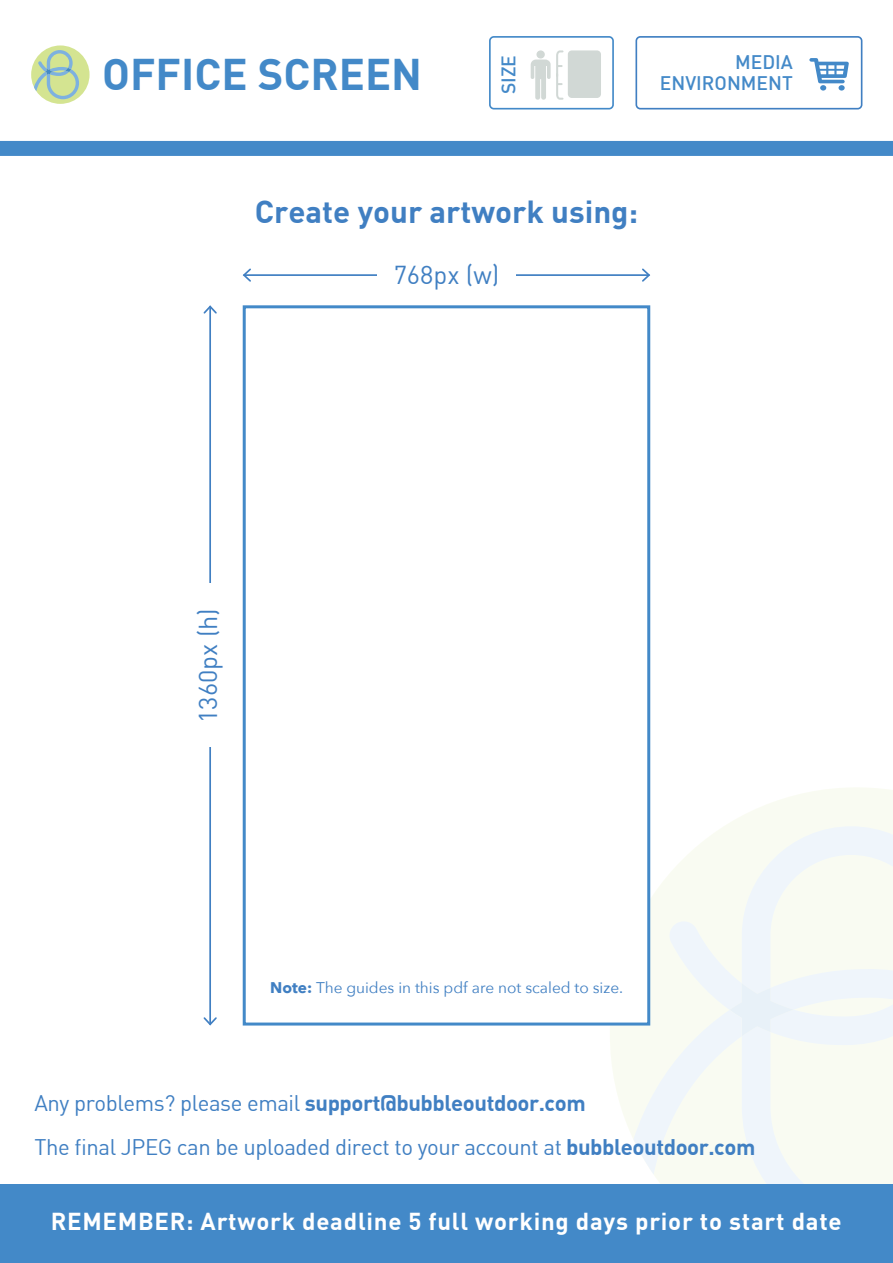
<style>
.page{position:relative;width:893px;height:1263px;background:#fff}
.page>*{position:absolute;margin:0;border:0;box-sizing:border-box;transform-origin:0 0}
.t1{font:700 43.35px "DIN";color:#4389c8}
.t2{font:700 31.35px "DIN";color:#407fc2}
.t3{font:25.35px "DIN";color:#407fc2}
.t4{font:700 24px "DIN";letter-spacing:.03em;color:#fff}
.t5{font:22.05px/43.5px "DIN";letter-spacing:-.02em;color:#407fc2}
.t6{font:500 19.2px "DIN";color:#4389c8}
.t7{font:15.45px "Avenir Next";color:#407fc2}
.s1{font-weight:700}
</style>
<div class="page">
<svg style="left:610px;top:787px;width:283px;height:350px;fill:#f9fbf2"></svg>
<svg style="left:633px;top:826px;width:260px;height:358px"></svg>
<div style="left:243px;top:305px;width:407px;height:720px;background:#fff;border:3px solid #4389c8"></div>
<hr style="left:209px;top:307px;width:2px;height:717px;background:#407fc2">
<svg style="left:203px;top:1016px;width:14px;height:10px"></svg>
<svg style="left:203px;top:305px;width:14px;height:10px"></svg>
<hr style="left:244px;top:274px;width:405px;height:2px;background:#407fc2">
<svg style="left:242px;top:268px;width:11px;height:14px"></svg>
<svg style="left:640px;top:268px;width:11px;height:14px"></svg>
<div style="left:377px;top:263px;width:138px;height:30px;background:#fff"></div>
<div style="left:197px;top:584px;width:29px;height:163px;background:#fff"></div>
<div style="left:635px;top:36px;width:227px;height:73px;border:2px solid #407fc2;border-radius:4px"></div>
<svg style="left:809px;top:58px;width:40px;height:33px"></svg>
<svg style="left:838px;top:85px;width:7px;height:6px"></svg>
<div style="left:0;top:141px;width:893px;height:15px;background:#4389c8"></div>
<div style="left:568px;top:50px;width:33px;height:48px;background:#d1d8d5;border-radius:4px"></div>
<div style="left:489px;top:36px;width:125px;height:73px;border:2px solid #4389c8;border-radius:4px"></div>
<svg style="left:531px;top:50px;width:33px;height:50px"></svg>
<div style="left:31px;top:45px;width:59px;height:59px;background:#d4e491;border-radius:50%"></div>
<svg style="left:34px;top:50px;width:45px;height:49px"></svg>
<div style="left:0;top:1184px;width:893px;height:79px;background:#4389c8"></div>
<h1 class="t1" style="left:102px;top:46px;width:322px">OFFICE SCREEN</h1>
<p class="t6" style="left:496px;top:94px;width:41px;rotate:-90deg">SIZE</p>
<p class="t6" style="left:735px;top:50px;width:59px">MEDIA</p>
<p class="t6" style="left:660px;top:71px;width:134px">ENVIRONMENT</p>
<h2 class="t2" style="left:255px;top:191px;width:385px">Create your artwork using:</h2>
<p class="t3" style="left:394px;top:259px;width:107px">768px (w)</p>
<p class="t3" style="left:192px;top:723px;width:116px;rotate:-90deg">1360px (h)</p>
<p class="t7" style="left:270px;top:975px;width:354px"><span class="s1">Note:</span> The guides in this pdf are not scaled to size.</p>
<p class="t5" style="left:35px;top:1081px;width:722px">Any problems? please email <span class="s1">support@bubbleoutdoor.com<br></span>The final JPEG can be uploaded direct to your account at <span class="s1">bubbleoutdoor.com</span></p>
<p class="t4" style="left:51px;top:1205px;width:792px">REMEMBER: Artwork deadline 5 full working days prior to start date</p>
</div>
